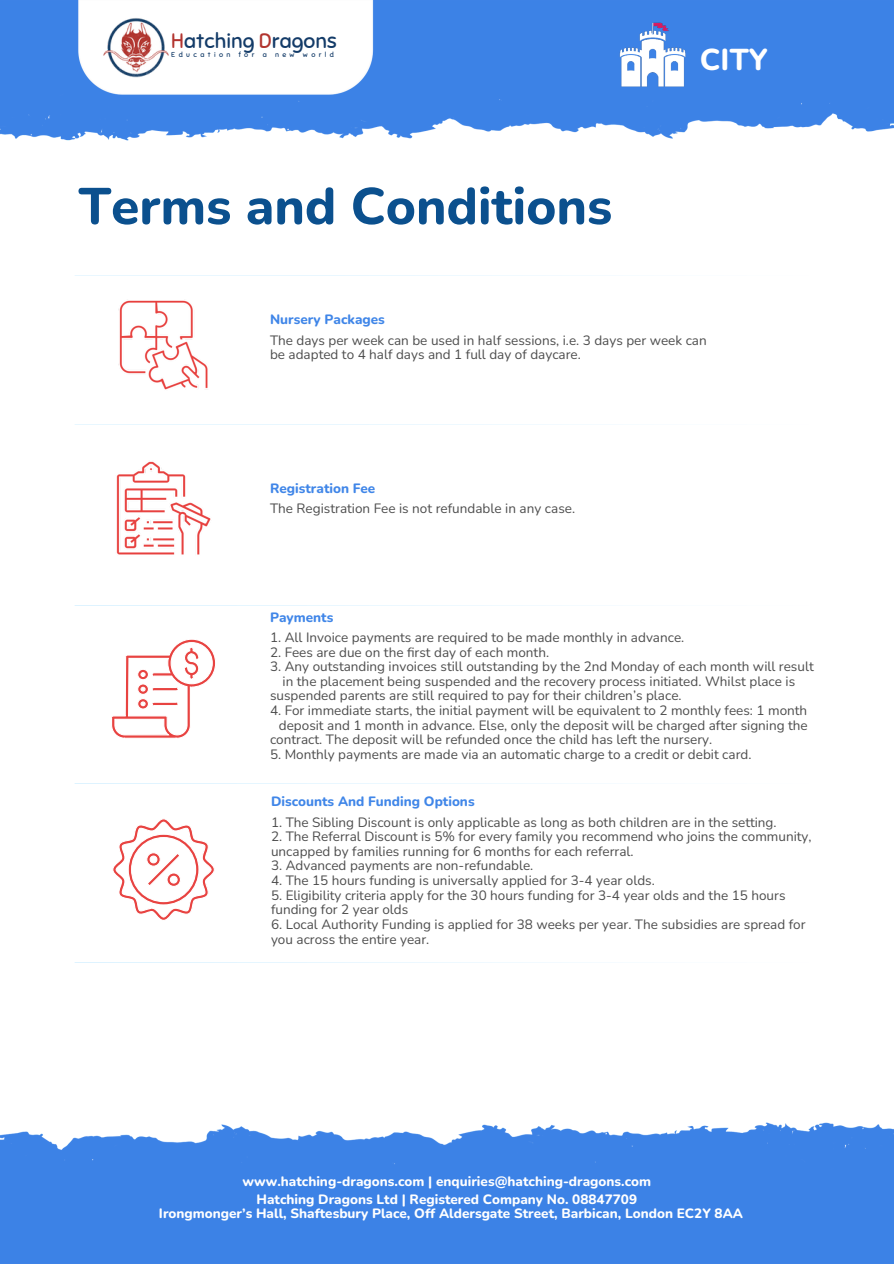
<style>
.page{position:relative;width:894px;height:1264px;background:#fff}
.page>*{position:absolute;margin:0;border:0;box-sizing:border-box;transform-origin:0 0}
.t1{font:800 51.3px "Nunito";color:#0b508e}
.t2{font:800 30px "Nunito";color:#fff}
.t3{font:21px "Sniglet";color:#133b68}
.t4{font:13.5px/14.7px "Nunito";color:#4d4d4d}
.t5{font:800 13.5px/18px "Nunito";color:#fff;text-align:center}
.t6{font:800 13.5px "Nunito";color:#4086e8}
.t7{font:7.2px "Sniglet";letter-spacing:.475em;color:#133b68}
.s1{color:#b2342f}
.s2{color:#b2352f}
.s3{font-weight:800;color:#4086e8}
</style>
<div class="page">
<img style="left:0;top:1122px;width:893px;height:141px">
<hr style="left:75px;top:275px;width:740px;height:1px;background:#a6e0ff">
<hr style="left:75px;top:424px;width:740px;height:1px;background:#a6e0ff">
<hr style="left:75px;top:605px;width:740px;height:1px;background:#a6e0ff">
<hr style="left:75px;top:783px;width:740px;height:1px;background:#a6e0ff">
<hr style="left:75px;top:962px;width:740px;height:1px;background:#a6e0ff">
<img style="left:0;top:0;width:893px;height:141px">
<img style="left:118px;top:300px;width:90px;height:90px">
<svg style="left:113px;top:819px;width:101px;height:101px"></svg>
<img style="left:116px;top:461px;width:95px;height:94px">
<svg style="left:111px;top:639px;width:104px;height:99px"></svg>
<img style="left:102px;top:17px;width:68px;height:60px">
<img style="left:612px;top:15px;width:80px;height:79px">
<h4 class="t3" style="left:171px;top:28px;width:167px"><span class="s1">H</span>atching <span class="s2">D</span>ragons</h4>
<p class="t7" style="left:171px;top:50px;width:164px">Education for a new world</p>
<h3 class="t1" style="left:79px;top:172px;width:535px">Terms and Conditions</h3>
<h2 class="t2" style="left:699px;top:40px;width:70px">CITY</h2>
<p class="t4" style="left:270px;top:310px;width:438px;line-height:20.2px"><span class="s3">Nursery Packages<br></span>The days per week can be used in half sessions, i.e. 3 days per week can</p>
<p class="t4" style="left:270px;top:347px;width:312px">be adapted to 4 half days and 1 full day of daycare.</p>
<h1 class="t4" style="left:270px;top:478px;width:306px;line-height:20.2px"><span class="s3">Registration Fee<br></span>The Registration Fee is not refundable in any case.</h1>
<p class="t6" style="left:270px;top:608px;width:65px">Payments</p>
<p class="t4" style="left:270px;top:630px;width:415px">1. All Invoice payments are required to be made monthly in advance.</p>
<p class="t4" style="left:270px;top:644px;width:280px">2. Fees are due on the first day of each month.</p>
<p class="t4" style="left:270px;top:659px;width:545px">3. Any outstanding invoices still outstanding by the 2nd Monday of each month will result</p>
<p class="t4" style="left:282px;top:674px;width:514px">in the placement being suspended and the recovery process initiated. Whilst place is</p>
<p class="t4" style="left:270px;top:688px;width:413px">suspended parents are still required to pay for their children’s place.</p>
<p class="t4" style="left:270px;top:703px;width:539px;text-align:right">4. For immediate starts, the initial payment will be equivalent to 2 monthly fees: 1 month deposit and 1 month in advance. Else, only the deposit will be charged after signing the</p>
<h4 class="t4" style="left:270px;top:732px;width:443px">contract. The deposit will be refunded once the child has left the nursery.</h4>
<h4 class="t4" style="left:270px;top:747px;width:483px">5. Monthly payments are made via an automatic charge to a credit or debit card.</h4>
<h4 class="t6" style="left:271px;top:792px;width:205px">Discounts And Funding Options</h4>
<h4 class="t4" style="left:271px;top:814px;width:507px">1. The Sibling Discount is only applicable as long as both children are in the setting.</h4>
<h4 class="t4" style="left:271px;top:829px;width:542px">2. The Referral Discount is 5% for every family you recommend who joins the community, uncapped by families running for 6 months for each referral.</h4>
<h4 class="t4" style="left:271px;top:858px;width:264px">3. Advanced payments are non-refundable.</h4>
<h4 class="t4" style="left:271px;top:873px;width:385px">4. The 15 hours funding is universally applied for 3-4 year olds.</h4>
<h4 class="t4" style="left:271px;top:888px;width:516px">5. Eligibility criteria apply for the 30 hours funding for 3-4 year olds and the 15 hours funding for 2 year olds</h4>
<h4 class="t4" style="left:271px;top:917px;width:536px">6. Local Authority Funding is applied for 38 weeks per year. The subsidies are spread for you across the entire year.</h4>
<h4 class="t5" style="left:242px;top:1172px;width:410px">www.hatching-dragons.com | enquiries@hatching-dragons.com<br>Hatching Dragons Ltd | Registered Company No. 08847709</h4>
<h4 class="t5" style="left:159px;top:1204px;width:585px">Irongmonger’s Hall, Shaftesbury Place, Off Aldersgate Street, Barbican, London EC2Y 8AA</h4>
</div>
